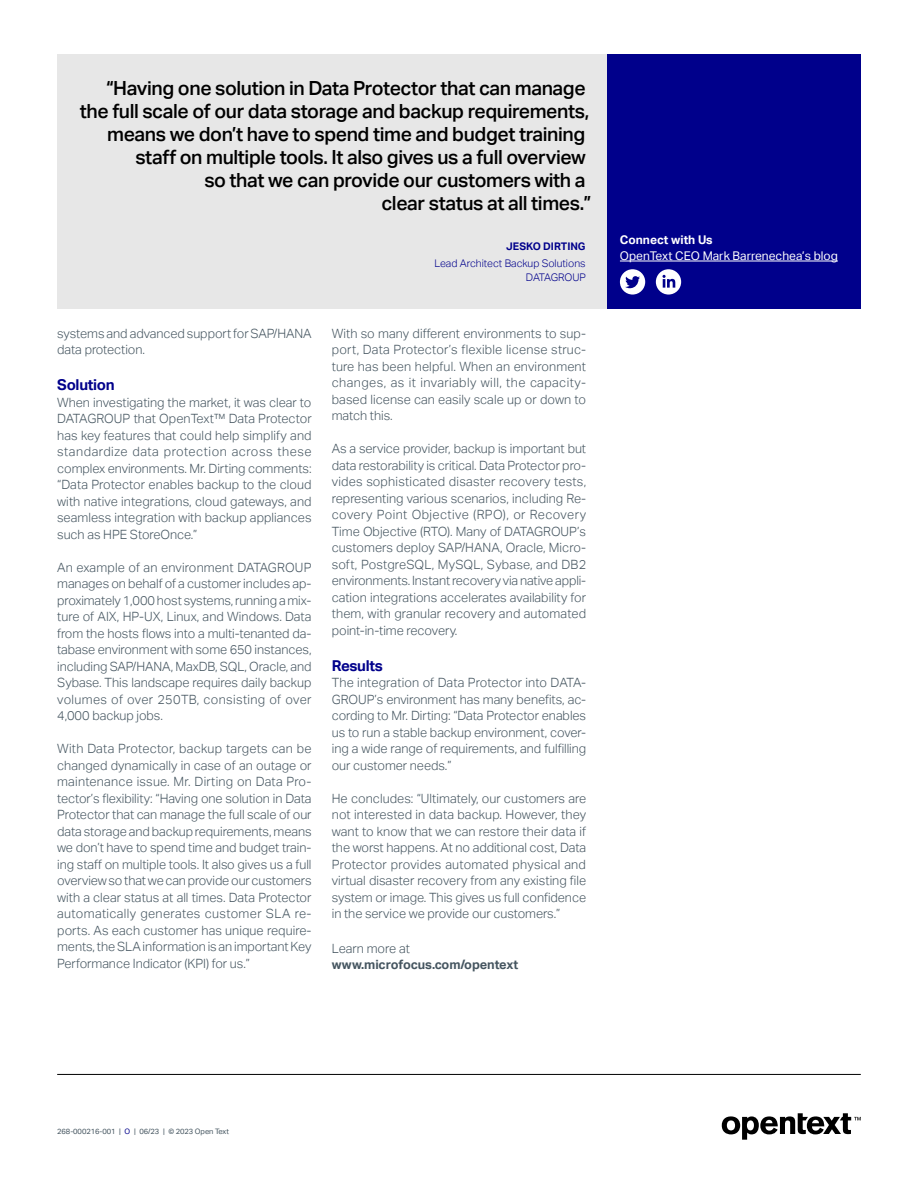
<style>
.page{position:relative;width:918px;height:1188px;background:#fff}
.page>*{position:absolute;margin:0;border:0;box-sizing:border-box;transform-origin:0 0}
.t1{font:500 19.5px "Aktiv Grotesk";letter-spacing:-.02em;color:#000}
.t2{font:700 15px "Aktiv Grotesk";letter-spacing:-.02em;color:#00008b}
.t3{font:300 12.75px/16.5px "Aktiv Grotesk";letter-spacing:-.005em;color:#455560;text-align:justify}
.t4{font:700 12.75px "Aktiv Grotesk";letter-spacing:-.005em;color:#455560}
.t5{font:12px "Aktiv Grotesk";color:#fff}
.t6{font:700 12px "Aktiv Grotesk";color:#fff}
.t7{font:300 10.5px/14.2px "Aktiv Grotesk";color:#00008b;text-align:right}
.t8{font:700 10.5px "Aktiv Grotesk";color:#00008b}
.t9{font:7.5px "Aktiv Grotesk";letter-spacing:-.005em;color:#455560}
.s1{color:#00008b}
</style>
<div class="page">
<hr style="left:57px;top:1074px;width:804px;height:1px;background:#000">
<div style="left:606px;top:54px;width:255px;height:254px;background:#00008b"></div>
<hr style="left:620px;top:261px;width:218px;height:1px;background:#fff">
<div style="left:57px;top:54px;width:550px;height:254px;background:#e7e7e7"></div>
<div style="left:620px;top:269px;width:25px;height:26px;background:#fff;border-radius:50%"></div>
<svg style="left:625px;top:276px;width:15px;height:12px"></svg>
<div style="left:656px;top:269px;width:25px;height:26px;background:#fff;border-radius:50%"></div>
<svg style="left:663px;top:275px;width:12px;height:13px"></svg>
<svg style="left:722px;top:1113px;width:139px;height:27px"></svg>
<h1 class="t1" style="left:106px;top:77px;width:481px">“Having one solution in Data Protector that can manage</h1>
<h1 class="t1" style="left:80px;top:100px;width:511px">the full scale of our data storage and backup requirements,</h1>
<h1 class="t1" style="left:107px;top:123px;width:480px">means we don’t have to spend time and budget training</h1>
<h1 class="t1" style="left:135px;top:146px;width:452px">staff on multiple tools. It also gives us a full overview</h1>
<h1 class="t1" style="left:204px;top:169px;width:383px">so that we can provide our customers with a</h1>
<h1 class="t1" style="left:381px;top:192px;width:212px">clear status at all times.”</h1>
<p class="t8" style="left:506px;top:240px;width:81px">JESKO DIRTING</p>
<p class="t7" style="left:434px;top:256px;width:153px">Lead Architect Backup Solutions<br>DATAGROUP</p>
<p class="t3" style="left:57px;top:325px;width:256px">systems and advanced support for SAP/HANA data protection.</p>
<p class="t2" style="left:57px;top:376px;width:59px">Solution</p>
<p class="t3" style="left:57px;top:394px;width:256px">When investigating the market, it was clear to DATAGROUP that OpenText™ Data Protector has key features that could help simplify and standardize data protection across these complex environments. Mr. Dirting comments: “Data Protector enables backup to the cloud with native integrations, cloud gateways, and seamless integration with backup appliances such as HPE StoreOnce.”</p>
<p class="t3" style="left:57px;top:559px;width:256px">An example of an environment DATAGROUP manages on behalf of a customer includes ap&shy;proximately 1,000 host systems, running a mix&shy;ture of AIX, HP-UX, Linux, and Windows. Data from the hosts flows into a multi-tenanted da&shy;tabase environment with some 650 instances, including SAP/HANA, MaxDB, SQL, Oracle, and Sybase. This landscape requires daily backup volumes of over 250TB, consisting of over 4,000 backup jobs.</p>
<p class="t3" style="left:57px;top:741px;width:256px">With Data Protector, backup targets can be changed dynamically in case of an outage or maintenance issue. Mr. Dirting on Data Pro&shy;tector’s flexibility: “Having one solution in Data Protector that can manage the full scale of our data storage and backup requirements, means we don’t have to spend time and budget train&shy;ing staff on multiple tools. It also gives us a full overview so that we can provide our customers with a clear status at all times. Data Protector automatically generates customer SLA re&shy;ports. As each customer has unique require&shy;ments, the SLA information is an important Key Performance Indicator (KPI) for us.”</p>
<p class="t3" style="left:332px;top:325px;width:256px">With so many different environments to sup&shy;port, Data Protector’s flexible license struc&shy;ture has been helpful. When an environment changes, as it invariably will, the capacity&shy;based license can easily scale up or down to match this.</p>
<p class="t3" style="left:332px;top:441px;width:256px">As a service provider, backup is important but data restorability is critical. Data Protector pro&shy;vides sophisticated disaster recovery tests, representing various scenarios, including Re&shy;covery Point Objective (RPO), or Recovery Time Objective (RTO). Many of DATAGROUP’s customers deploy SAP/HANA, Oracle, Micro&shy;soft, PostgreSQL, MySQL, Sybase, and DB2 environments. Instant recovery via native appli&shy;cation integrations accelerates availability for them, with granular recovery and automated point-in-time recovery.</p>
<p class="t2" style="left:332px;top:657px;width:53px">Results</p>
<p class="t3" style="left:332px;top:675px;width:256px">The integration of Data Protector into DATA-GROUP’s environment has many benefits, ac&shy;cording to Mr. Dirting: “Data Protector enables us to run a stable backup environment, cover&shy;ing a wide range of requirements, and fulfilling our customer needs.”</p>
<p class="t3" style="left:332px;top:790px;width:256px">He concludes: “Ultimately, our customers are not interested in data backup. However, they want to know that we can restore their data if the worst happens. At no additional cost, Data Protector provides automated physical and virtual disaster recovery from any existing file system or image. This gives us full confidence in the service we provide our customers.”</p>
<p class="t3" style="left:332px;top:940px;width:80px">Learn more at</p>
<p class="t4" style="left:332px;top:957px;width:188px">www.microfocus.com/opentext</p>
<p class="t6" style="left:620px;top:233px;width:94px">Connect with Us</p>
<p class="t5" style="left:620px;top:249px;width:219px">OpenText CEO Mark Barre nechea’s blog</p>
<p class="t9" style="left:57px;top:1127px;width:173px">268-000216-001 | <span class="s1">O</span> | 06/23 | © 2023 Open Text</p>
</div>
